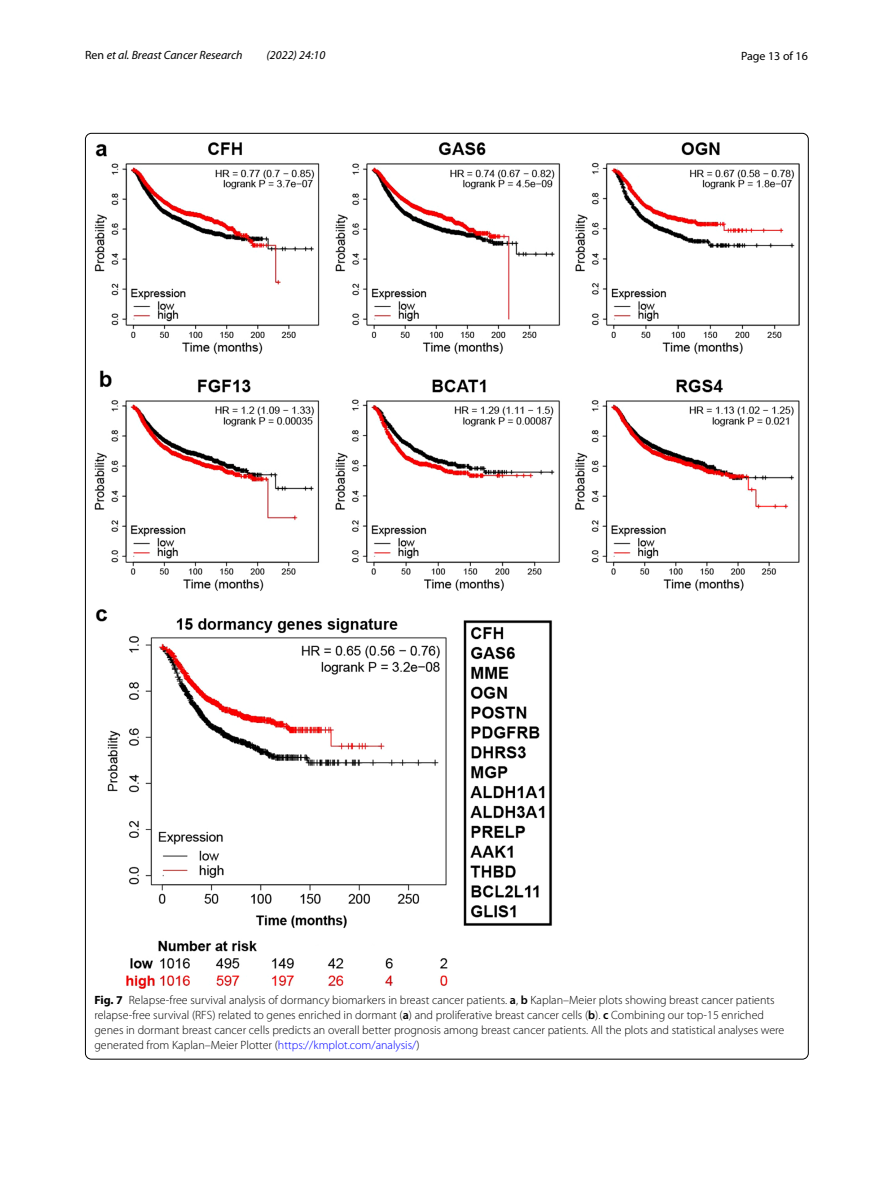
<style>
.page{position:relative;width:893px;height:1187px;background:#fff}
.page>*{position:absolute;margin:0;border:0;box-sizing:border-box;transform-origin:0 0}
.t1{font:300 12px/15px "Myriad Pro";color:#000}
.t2{font:italic 12px "Myriad Pro";color:#000}
.t3{font:12px "Myriad Pro";color:#000}
.s1{font-style:normal}
.s2{font-weight:700}
.s3{font-weight:600}
.s4{color:#00f}
</style>
<div class="page">
<img style="left:95px;top:142px;width:704px;height:846px">
<p class="t2" style="left:85px;top:48px;width:159px"><span class="s1">Ren</span> et al. Breast Cancer Research</p>
<p class="t2" style="left:267px;top:48px;width:60px">(2022) 24:10</p>
<p class="t3" style="left:741px;top:48px;width:68px">Page 13 of 16</p>
<p class="t1" style="left:94px;top:992px;width:691px"><span class="s2">Fig. 7</span> Relapse-free survival analysis of dormancy biomarkers in breast cancer patients. <span class="s3">a</span>, <span class="s3">b</span> Kaplan–Meier plots showing breast cancer patients relapse-free survival (RFS) related to genes enriched in dormant (<span class="s3">a</span>) and proliferative breast cancer cells (<span class="s3">b</span>). <span class="s3">c</span> Combining our top-15 enriched genes in dormant breast cancer cells predicts an overall better prognosis among breast cancer patients. All the plots and statistical analyses were generated from Kaplan–Meier Plotter (<span class="s4">https://kmplot.com/analysis/</span>)</p>
</div>
